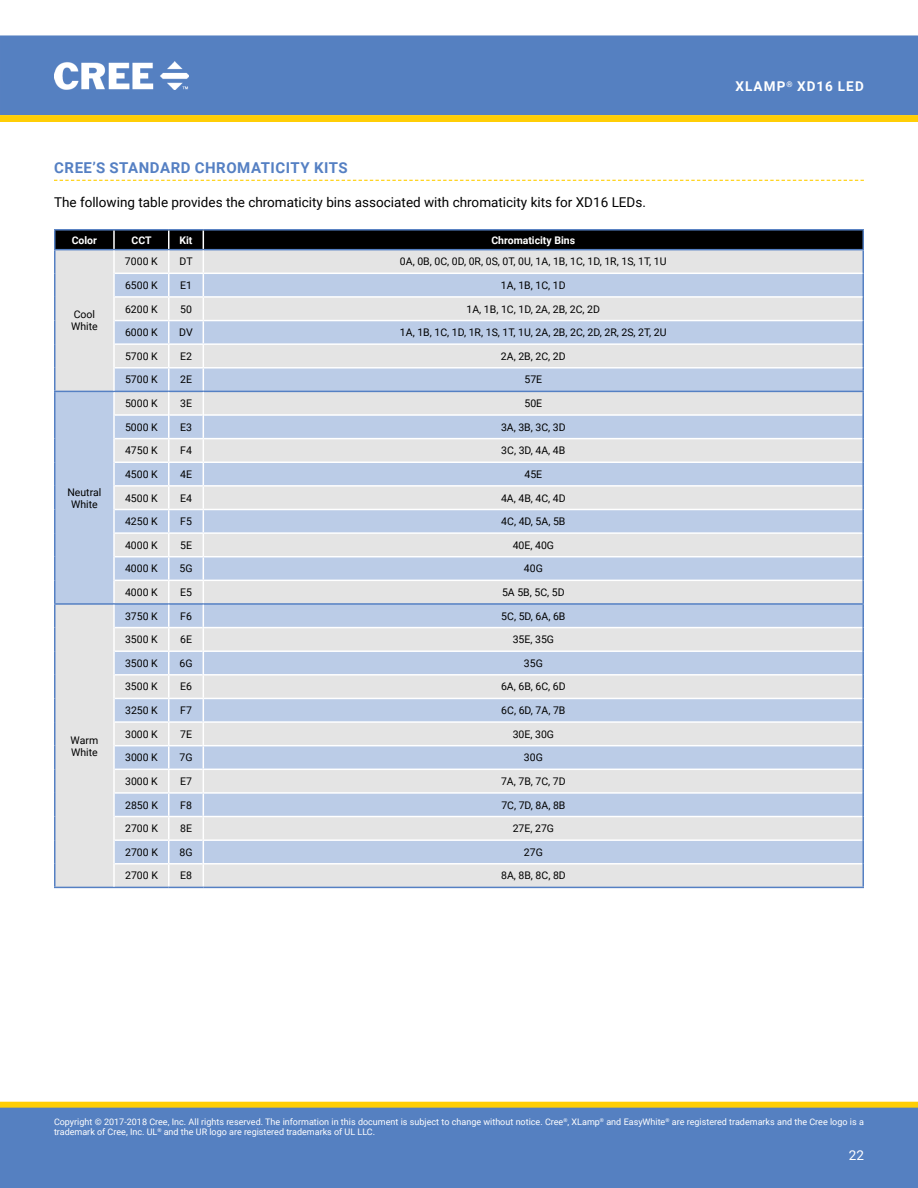
<style>
.page{position:relative;width:918px;height:1188px;background:#fff}
.page>*{position:absolute;margin:0;border:0;box-sizing:border-box;transform-origin:0 0}
.t1{font:700 15px "Roboto";letter-spacing:.035em;color:#5580c3}
.t2{font:13.5px "Roboto";color:#000}
.t3{font:700 13.5px "Roboto";letter-spacing:.085em;color:#fff}
.t4{font:13.5px "Roboto";color:#fff}
.t5{font:10.5px/12px "Roboto";color:#000}
.t6{font:700 10.5px "Roboto";color:#fff}
.t7{font:9px/10.8px "Roboto";color:#fff}
</style>
<div class="page">
<div style="left:0;top:35px;width:918px;height:80px;background:#5580c1"></div>
<img style="left:55px;top:62px;width:134px;height:28px">
<div style="left:1px;top:1102px;width:916px;height:6px;background:#ffce06"></div>
<div style="left:0;top:1102px;width:918px;height:6px;border:1px solid #ffce06"></div>
<div style="left:0;top:1108px;width:918px;height:80px;background:#5580c1"></div>
<svg style="left:0;top:115px;width:918px;height:7px;background:#fece08"></svg>
<svg style="left:54px;top:180px;width:810px;height:1px"></svg>
<hr style="left:54px;top:229px;width:60px;height:2px;background:#5580c3">
<hr style="left:114px;top:229px;width:55px;height:2px;background:#5580c3">
<hr style="left:169px;top:229px;width:34px;height:2px;background:#5580c3">
<hr style="left:203px;top:229px;width:661px;height:2px;background:#5580c3">
<hr style="left:114px;top:887px;width:55px;height:1px;background:#5580c3">
<hr style="left:169px;top:887px;width:34px;height:1px;background:#5580c3">
<hr style="left:203px;top:887px;width:661px;height:1px;background:#5580c3">
<hr style="left:54px;top:887px;width:60px;height:1px;background:#5580c3">
<svg style="left:54px;top:230px;width:810px;height:657px;background:#ccd3e0"></svg>
<hr style="left:113px;top:628px;width:2px;height:23px;background:#fff">
<hr style="left:113px;top:651px;width:2px;height:24px;background:#fff">
<hr style="left:113px;top:675px;width:2px;height:23px;background:#fff">
<hr style="left:113px;top:698px;width:2px;height:24px;background:#fff">
<hr style="left:113px;top:722px;width:2px;height:24px;background:#fff">
<hr style="left:113px;top:746px;width:2px;height:23px;background:#fff">
<hr style="left:113px;top:769px;width:2px;height:24px;background:#fff">
<hr style="left:113px;top:793px;width:2px;height:24px;background:#fff">
<hr style="left:113px;top:817px;width:2px;height:23px;background:#fff">
<hr style="left:113px;top:840px;width:2px;height:24px;background:#fff">
<hr style="left:113px;top:864px;width:2px;height:23px;background:#fff">
<hr style="left:54px;top:250px;width:2px;height:23px;background:#5580c3">
<hr style="left:54px;top:273px;width:2px;height:24px;background:#5580c3">
<hr style="left:54px;top:297px;width:2px;height:24px;background:#5580c3">
<hr style="left:54px;top:321px;width:2px;height:23px;background:#5580c3">
<hr style="left:54px;top:344px;width:2px;height:24px;background:#5580c3">
<hr style="left:54px;top:368px;width:2px;height:23px;background:#5580c3">
<hr style="left:54px;top:391px;width:60px;height:1px;background:#5580c3">
<hr style="left:113px;top:250px;width:2px;height:23px;background:#fff">
<hr style="left:113px;top:273px;width:2px;height:24px;background:#fff">
<hr style="left:113px;top:297px;width:2px;height:24px;background:#fff">
<hr style="left:113px;top:321px;width:2px;height:23px;background:#fff">
<hr style="left:113px;top:344px;width:2px;height:24px;background:#fff">
<hr style="left:113px;top:368px;width:2px;height:23px;background:#fff">
<h1 class="t1" style="left:54px;top:157px;width:295px">CREE’S STANDARD CHROMATICITY KITS</h1>
<p class="t2" style="left:54px;top:192px;width:593px">The following table provides the chromaticity bins associated with chromaticity kits for XD16 LEDs.</p>
<p class="t6" style="left:72px;top:233px;width:27px">COLOR</p>
<p class="t6" style="left:131px;top:233px;width:21px">CCT</p>
<p class="t6" style="left:180px;top:233px;width:14px">KIT</p>
<p class="t6" style="left:491px;top:233px;width:85px">CHROMATICITY BINS</p>
<p class="t5" style="left:71px;top:308px;width:28px">Cool<br>White</p>
<p class="t5" style="left:67px;top:485px;width:35px;text-align:center">Neutral<br>White</p>
<p class="t5" style="left:71px;top:733px;width:29px">Warm<br>White</p>
<p class="t5" style="left:125px;top:255px;width:34px">7000 K</p>
<p class="t5" style="left:180px;top:255px;width:15px">DT</p>
<p class="t5" style="left:400px;top:255px;width:268px">0A, 0B, 0C, 0D, 0R, 0S, 0T, 0U, 1A, 1B, 1C, 1D, 1R, 1S, 1T, 1U</p>
<p class="t5" style="left:125px;top:279px;width:34px">6500 K</p>
<p class="t5" style="left:180px;top:279px;width:13px">E1</p>
<p class="t5" style="left:501px;top:279px;width:66px">1A, 1B, 1C, 1D</p>
<p class="t5" style="left:125px;top:303px;width:34px">6200 K</p>
<p class="t5" style="left:180px;top:303px;width:13px">50</p>
<p class="t5" style="left:467px;top:303px;width:135px">1A, 1B, 1C, 1D, 2A, 2B, 2C, 2D</p>
<p class="t5" style="left:125px;top:326px;width:34px">6000 K</p>
<p class="t5" style="left:179px;top:326px;width:15px">DV</p>
<p class="t5" style="left:400px;top:326px;width:268px">1A, 1B, 1C, 1D, 1R, 1S, 1T, 1U, 2A, 2B, 2C, 2D, 2R, 2S, 2T, 2U</p>
<p class="t5" style="left:125px;top:350px;width:34px">5700 K</p>
<p class="t5" style="left:180px;top:350px;width:13px">E2</p>
<p class="t5" style="left:501px;top:350px;width:66px">2A, 2B, 2C, 2D</p>
<p class="t5" style="left:125px;top:373px;width:34px">5700 K</p>
<p class="t5" style="left:180px;top:373px;width:13px">2E</p>
<p class="t5" style="left:524px;top:373px;width:18px">57E</p>
<p class="t5" style="left:125px;top:397px;width:34px">5000 K</p>
<p class="t5" style="left:180px;top:397px;width:12px">3E</p>
<p class="t5" style="left:524px;top:397px;width:18px">50E</p>
<p class="t5" style="left:125px;top:421px;width:34px">5000 K</p>
<p class="t5" style="left:180px;top:421px;width:13px">E3</p>
<p class="t5" style="left:501px;top:421px;width:66px">3A, 3B, 3C, 3D</p>
<p class="t5" style="left:125px;top:444px;width:34px">4750 K</p>
<p class="t5" style="left:180px;top:444px;width:13px">F4</p>
<p class="t5" style="left:501px;top:444px;width:66px">3C, 3D, 4A, 4B</p>
<p class="t5" style="left:125px;top:468px;width:34px">4500 K</p>
<p class="t5" style="left:180px;top:468px;width:13px">4E</p>
<p class="t5" style="left:524px;top:468px;width:19px">45E</p>
<p class="t5" style="left:125px;top:491px;width:34px">4500 K</p>
<p class="t5" style="left:180px;top:491px;width:13px">E4</p>
<p class="t5" style="left:501px;top:491px;width:66px">4A, 4B, 4C, 4D</p>
<p class="t5" style="left:125px;top:515px;width:34px">4250 K</p>
<p class="t5" style="left:180px;top:515px;width:13px">F5</p>
<p class="t5" style="left:501px;top:515px;width:66px">4C, 4D, 5A, 5B</p>
<p class="t5" style="left:125px;top:539px;width:34px">4000 K</p>
<p class="t5" style="left:180px;top:539px;width:12px">5E</p>
<p class="t5" style="left:513px;top:539px;width:43px">40E, 40G</p>
<p class="t5" style="left:125px;top:562px;width:34px">4000 K</p>
<p class="t5" style="left:180px;top:562px;width:15px">5G</p>
<p class="t5" style="left:524px;top:562px;width:20px">40G</p>
<p class="t5" style="left:125px;top:586px;width:34px">4000 K</p>
<p class="t5" style="left:180px;top:586px;width:13px">E5</p>
<p class="t5" style="left:502px;top:586px;width:64px">5A 5B, 5C, 5D</p>
<p class="t5" style="left:125px;top:610px;width:34px">3750 K</p>
<p class="t5" style="left:180px;top:610px;width:13px">F6</p>
<p class="t5" style="left:501px;top:610px;width:66px">5C, 5D, 6A, 6B</p>
<p class="t5" style="left:125px;top:633px;width:34px">3500 K</p>
<p class="t5" style="left:180px;top:633px;width:12px">6E</p>
<p class="t5" style="left:513px;top:633px;width:43px">35E, 35G</p>
<p class="t5" style="left:125px;top:657px;width:34px">3500 K</p>
<p class="t5" style="left:180px;top:657px;width:15px">6G</p>
<p class="t5" style="left:524px;top:657px;width:20px">35G</p>
<p class="t5" style="left:125px;top:680px;width:34px">3500 K</p>
<p class="t5" style="left:180px;top:680px;width:13px">E6</p>
<p class="t5" style="left:501px;top:680px;width:66px">6A, 6B, 6C, 6D</p>
<p class="t5" style="left:125px;top:704px;width:34px">3250 K</p>
<p class="t5" style="left:180px;top:704px;width:13px">F7</p>
<p class="t5" style="left:501px;top:704px;width:66px">6C, 6D, 7A, 7B</p>
<p class="t5" style="left:125px;top:728px;width:34px">3000 K</p>
<p class="t5" style="left:180px;top:728px;width:12px">7E</p>
<p class="t5" style="left:513px;top:728px;width:43px">30E, 30G</p>
<p class="t5" style="left:125px;top:751px;width:34px">3000 K</p>
<p class="t5" style="left:180px;top:751px;width:15px">7G</p>
<p class="t5" style="left:524px;top:751px;width:20px">30G</p>
<p class="t5" style="left:125px;top:775px;width:34px">3000 K</p>
<p class="t5" style="left:180px;top:775px;width:13px">E7</p>
<p class="t5" style="left:501px;top:775px;width:66px">7A, 7B, 7C, 7D</p>
<p class="t5" style="left:125px;top:798px;width:34px">2850 K</p>
<p class="t5" style="left:180px;top:798px;width:13px">F8</p>
<p class="t5" style="left:501px;top:798px;width:66px">7C, 7D, 8A, 8B</p>
<p class="t5" style="left:125px;top:822px;width:34px">2700 K</p>
<p class="t5" style="left:180px;top:822px;width:13px">8E</p>
<p class="t5" style="left:513px;top:822px;width:43px">27E, 27G</p>
<p class="t5" style="left:125px;top:846px;width:34px">2700 K</p>
<p class="t5" style="left:180px;top:846px;width:15px">8G</p>
<p class="t5" style="left:524px;top:846px;width:20px">27G</p>
<p class="t5" style="left:125px;top:869px;width:34px">2700 K</p>
<p class="t5" style="left:180px;top:869px;width:13px">E8</p>
<p class="t5" style="left:501px;top:869px;width:66px">8A, 8B, 8C, 8D</p>
<p class="t3" style="left:735px;top:77px;width:130px">XLAMP<sup>®</sup> XD16 LED</p>
<p class="t7" style="left:54px;top:1116px;width:811px">Copyright © 2017-2018 Cree, Inc. All rights reserved. The information in this document is subject to change without notice. Cree<sup>®</sup>, XLamp<sup>®</sup> and EasyWhite<sup>®</sup> are registered trademarks and the Cree logo is a trademark of Cree, Inc. UL<sup>®</sup> and the UR logo are registered trademarks of UL LLC.</p>
<p class="t4" style="left:849px;top:1145px;width:17px">22</p>
</div>
